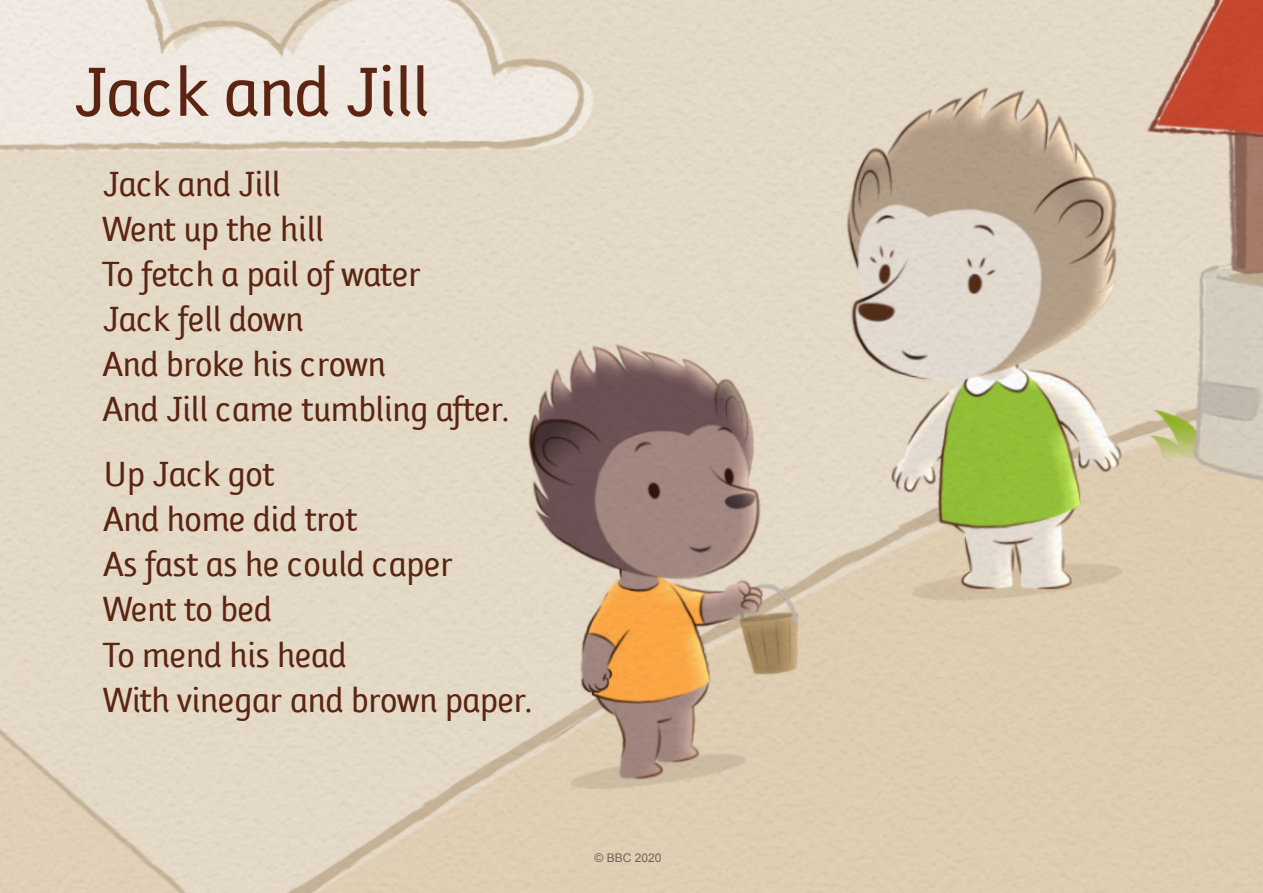
<style>
.page{position:relative;width:1263px;height:893px;background:#fff}
.page>*{position:absolute;margin:0;border:0;box-sizing:border-box;transform-origin:0 0}
.t1{font:72px "BBCDC Primary";color:#5b2512}
.t2{font:36px "BBCDC Primary";color:#5b2512}
.t3{font:12px "Arial";color:#231f20}
</style>
<div class="page">
<img style="left:0;top:0;width:1263px;height:893px">
<p class="t1" style="left:74px;top:52px;width:356px">Jack and Jill</p>
<p class="t2" style="left:103px;top:164px;width:179px">Jack and Jill</p>
<p class="t2" style="left:103px;top:209px;width:222px">Went up the hill</p>
<p class="t2" style="left:103px;top:254px;width:320px">To fetch a pail of water</p>
<p class="t2" style="left:103px;top:299px;width:202px">Jack fell down</p>
<p class="t2" style="left:103px;top:344px;width:285px">And broke his crown</p>
<p class="t2" style="left:103px;top:389px;width:408px">And Jill came tumbling after.</p>
<p class="t2" style="left:104px;top:454px;width:172px">Up Jack got</p>
<p class="t2" style="left:104px;top:499px;width:255px">And home did trot</p>
<p class="t2" style="left:104px;top:544px;width:351px">As fast as he could caper</p>
<p class="t2" style="left:104px;top:589px;width:170px">Went to bed</p>
<p class="t2" style="left:104px;top:634px;width:245px">To mend his head</p>
<p class="t2" style="left:104px;top:679px;width:430px">With vinegar and brown paper.</p>
<p class="t3" style="left:595px;top:850px;width:68px">© BBC 2020</p>
</div>
